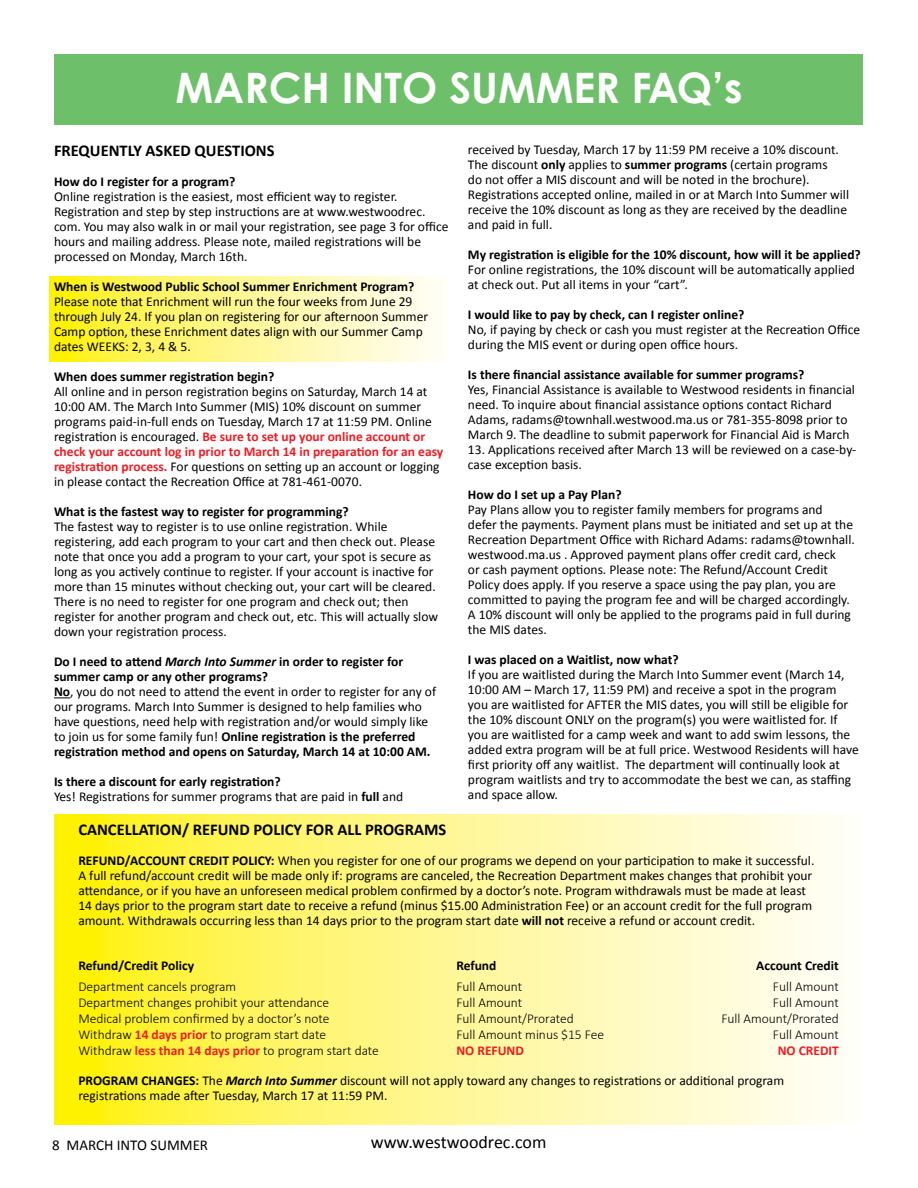
<style>
.page{position:relative;width:918px;height:1188px;background:#fff}
.page>*{position:absolute;margin:0;border:0;box-sizing:border-box;transform-origin:0 0}
.t1{font:700 42px "Century Gothic Pro";color:#fff}
.t2{font:18px "Calibri";color:#000}
.t3{font:700 16.5px "Calibri";color:#000}
.t4{font:15px "Calibri";color:#000}
.t5{font:13.5px/15px "Calibri";color:#000}
.t6{font:700 13.5px "Calibri";color:#000}
.t7{font:300 13.5px "Calibri";color:#000}
.t8{font:700 13.5px "Calibri";color:#ed1d24}
.s1{font-weight:700;color:#ed1d24}
.s2{font-weight:700}
.s3{font-weight:700;font-style:italic}
</style>
<div class="page">
<div style="left:55px;top:55px;width:808px;height:70px;background:#6dc069"></div>
<svg style="left:50px;top:276px;width:387px;height:86px;background:#fff78c"></svg>
<svg style="left:54px;top:697px;width:16px;height:1px"></svg>
<svg style="left:54px;top:814px;width:782px;height:311px;background:#fff78c"></svg>
<h1 class="t1" style="left:176px;top:61px;width:568px">MARCH INTO SUMMER FAQ’s</h1>
<p class="t3" style="left:54px;top:139px;width:222px">FREQUENTLY ASKED QUESTIONS</p>
<p class="t6" style="left:54px;top:172px;width:183px">How do I register for a program?</p>
<p class="t5" style="left:54px;top:189px;width:396px">Online registration is the easiest, most efficient way to register.<br>Registration and step by step instructions are at www.westwoodrec. com. You may also walk in or mail your registration, see page 3 for office hours and mailing address. Please note, mailed registrations will be processed on Monday, March 16th.</p>
<p class="t6" style="left:54px;top:277px;width:362px">When is Westwood Public School Summer Enrichment Program?</p>
<p class="t5" style="left:54px;top:294px;width:376px">Please note that Enrichment will run the four weeks from June 29 through July 24. If you plan on registering for our afternoon Summer Camp option, these Enrichment dates align with our Summer Camp dates WEEKS: 2, 3, 4 &amp; 5.</p>
<p class="t6" style="left:54px;top:367px;width:222px">When does summer registration begin?</p>
<p class="t5" style="left:54px;top:384px;width:391px">All online and in person registration begins on Saturday, March 14 at 10:00 AM. The March Into Summer (MIS) 10% discount on summer programs paid-in-full ends on Tuesday, March 17 at 11:59 PM. Online registration is encouraged. <span class="s1">Be sure to set up your online account or check your account log in prior to March 14 in preparation for an easy registration process.</span> For questions on setting up an account or logging in please contact the Recreation Office at 781-461-0070.</p>
<p class="t6" style="left:54px;top:502px;width:296px">What is the fastest way to register for programming?</p>
<p class="t5" style="left:54px;top:519px;width:386px">The fastest way to register is to use online registration. While registering, add each program to your cart and then check out. Please note that once you add a program to your cart, your spot is secure as long as you actively continue to register. If your account is inactive for more than 15 minutes without checking out, your cart will be cleared.<br>There is no need to register for one program and check out; then register for another program and check out, etc. This will actually slow down your registration process.</p>
<p class="t5" style="left:54px;top:654px;width:384px"><span class="s2">Do I need to attend</span> <span class="s3">March Into Summer</span> <span class="s2">in order to register for summer camp or any other programs?<br>No</span>, you do not need to attend the event in order to register for any of our programs. March Into Summer is designed to help families who have questions, need help with registration and/or would simply like to join us for some family fun! <span class="s2">Online registration is the preferred registration method and opens on Saturday, March 14 at 10:00 AM.</span></p>
<p class="t5" style="left:54px;top:774px;width:351px"><span class="s2">Is there a discount for early registration?<br></span>Yes! Registrations for summer programs that are paid in <span class="s2">full</span> and</p>
<p class="t5" style="left:468px;top:142px;width:383px">received by Tuesday, March 17 by 11:59 PM receive a 10% discount.<br>The discount <span class="s2">only</span> applies to <span class="s2">summer programs</span> (certain programs<br>do not offer a MIS discount and will be noted in the brochure).<br>Registrations accepted online, mailed in or at March Into Summer will receive the 10% discount as long as they are received by the deadline and paid in full.</p>
<p class="t6" style="left:468px;top:245px;width:394px">My registration is eligible for the 10% discount, how will it be applied?</p>
<p class="t5" style="left:468px;top:262px;width:388px">For online registrations, the 10% discount will be automatically applied at check out. Put all items in your “cart”.</p>
<p class="t6" style="left:468px;top:305px;width:278px">I would like to pay by check, can I register online?</p>
<p class="t5" style="left:468px;top:322px;width:394px">No, if paying by check or cash you must register at the Recreation Office during the MIS event or during open office hours.</p>
<p class="t6" style="left:468px;top:365px;width:338px">Is there financial assistance available for summer programs?</p>
<p class="t5" style="left:468px;top:382px;width:389px">Yes, Financial Assistance is available to Westwood residents in financial need. To inquire about financial assistance options contact Richard Adams, radams@townhall.westwood.ma.us or 781-355-8098 prior to March 9. The deadline to submit paperwork for Financial Aid is March</p>
<p class="t5" style="left:468px;top:442px;width:390px">13. Applications received after March 13 will be reviewed on a case-by&shy;case exception basis.</p>
<p class="t6" style="left:468px;top:485px;width:155px">How do I set up a Pay Plan?</p>
<p class="t5" style="left:468px;top:502px;width:388px">Pay Plans allow you to register family members for programs and defer the payments. Payment plans must be initiated and set up at the Recreation Department Office with Richard Adams: radams@townhall. westwood.ma.us . Approved payment plans offer credit card, check<br>or cash payment options. Please note: The Refund/Account Credit Policy does apply. If you reserve a space using the pay plan, you are committed to paying the program fee and will be charged accordingly.<br>A 10% discount will only be applied to the programs paid in full during the MIS dates.</p>
<p class="t6" style="left:468px;top:650px;width:212px">I was placed on a Waitlist, now what?</p>
<p class="t5" style="left:468px;top:667px;width:392px">If you are waitlisted during the March Into Summer event (March 14, 10:00 AM – March 17, 11:59 PM) and receive a spot in the program you are waitlisted for AFTER the MIS dates, you will still be eligible for the 10% discount ONLY on the program(s) you were waitlisted for. If you are waitlisted for a camp week and want to add swim lessons, the added extra program will be at full price. Westwood Residents will have first priority off any waitlist. The department will continually look at program waitlists and try to accommodate the best we can, as staffing and space allow.</p>
<p class="t3" style="left:78px;top:818px;width:369px">CANCELLATION/ REFUND POLICY FOR ALL PROGRAMS</p>
<p class="t5" style="left:78px;top:853px;width:738px"><span class="s2">REFUND/ACCOUNT CREDIT POLICY:</span> When you register for one of our programs we depend on your participation to make it successful.<br>A full refund/account credit will be made only if: programs are canceled, the Recreation Department makes changes that prohibit your attendance, or if you have an unforeseen medical problem confirmed by a doctor’s note. Program withdrawals must be made at least 14 days prior to the program start date to receive a refund (minus $15.00 Administration Fee) or an account credit for the full program amount. Withdrawals occurring less than 14 days prior to the program start date <span class="s2">will not</span> receive a refund or account credit.</p>
<p class="t6" style="left:78px;top:956px;width:117px">Refund/Credit Policy</p>
<p class="t6" style="left:456px;top:956px;width:42px">Refund</p>
<p class="t6" style="left:756px;top:956px;width:84px">Account Credit</p>
<p class="t7" style="left:78px;top:978px;width:159px">Department cancels program</p>
<p class="t7" style="left:456px;top:978px;width:67px">Full Amount</p>
<p class="t7" style="left:773px;top:978px;width:67px">Full Amount</p>
<p class="t7" style="left:78px;top:994px;width:252px">Department changes prohibit your attendance</p>
<p class="t7" style="left:456px;top:994px;width:67px">Full Amount</p>
<p class="t7" style="left:773px;top:994px;width:67px">Full Amount</p>
<p class="t7" style="left:78px;top:1010px;width:253px">Medical problem confirmed by a doctor’s note</p>
<p class="t7" style="left:456px;top:1010px;width:119px">Full Amount/Prorated</p>
<p class="t7" style="left:721px;top:1010px;width:119px">Full Amount/Prorated</p>
<p class="t7" style="left:78px;top:1026px;width:249px">Withdraw <span class="s1">14 days prior</span> to program start date</p>
<p class="t7" style="left:456px;top:1026px;width:149px">Full Amount minus $15 Fee</p>
<p class="t7" style="left:773px;top:1026px;width:67px">Full Amount</p>
<p class="t7" style="left:78px;top:1042px;width:302px">Withdraw <span class="s1">less than 14 days prior</span> to program start date</p>
<p class="t8" style="left:456px;top:1041px;width:69px">NO REFUND</p>
<p class="t8" style="left:778px;top:1041px;width:63px">NO CREDIT</p>
<p class="t5" style="left:78px;top:1073px;width:707px"><span class="s2">PROGRAM CHANGES:</span> The <span class="s3">March Into Summer</span> discount will not apply toward any changes to registrations or additional program registrations made after Tuesday, March 17 at 11:59 PM.</p>
<p class="t4" style="left:52px;top:1134px;width:157px">8 MARCH INTO SUMMER</p>
<h2 class="t2" style="left:371px;top:1129px;width:177px">www.westwoodrec.com</h2>
</div>
